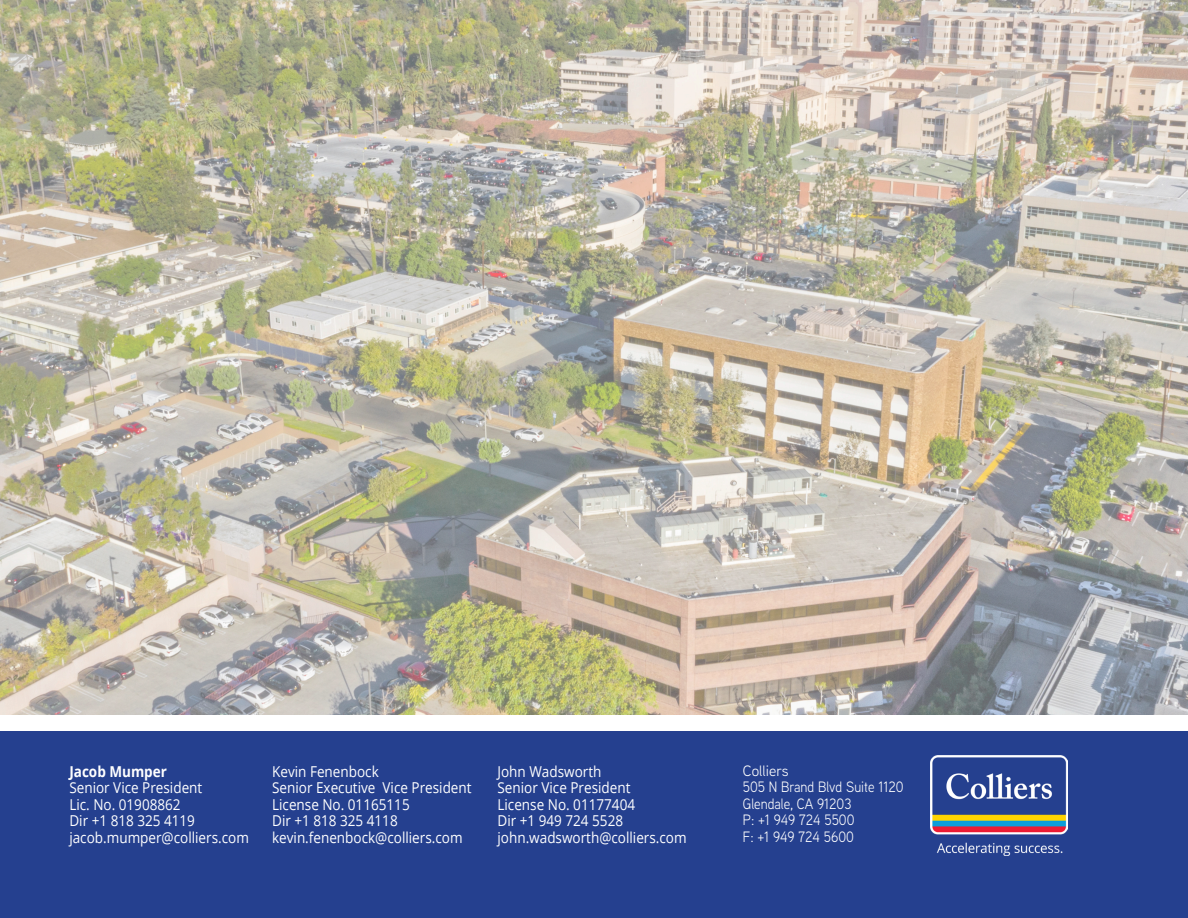
<style>
.page{position:relative;width:1188px;height:918px;background:#fff}
.page>*{position:absolute;margin:0;border:0;box-sizing:border-box;transform-origin:0 0}
.t1{font:15px/16.5px "Open Sans";color:#fff;scale:.9 1}
.t2{font:15px "Aaux Next";color:#fff;scale:.9 1}
.t3{font:15px/16.5px "Aaux Next";color:#fff}
.t4{font:700 15px "Open Sans";color:#fff;scale:.9 1}
</style>
<div class="page">
<div style="left:0;top:731px;width:1188px;height:187px;background:#25408f"></div>
<img style="left:0;top:0;width:1188px;height:715px">
<img style="left:930px;top:756px;width:138px;height:99px">
<p class="t4" style="left:69px;top:761px;width:110px">Jacob Mumper</p>
<p class="t1" style="left:69px;top:779px;width:149px">Senior Vice President</p>
<p class="t1" style="left:69px;top:796px;width:125px">Lic. No. 01908862</p>
<p class="t1" style="left:69px;top:812px;width:141px">Dir +1 818 325 4119</p>
<p class="t1" style="left:69px;top:829px;width:201px">jacob.mumper@colliers.com</p>
<p class="t1" style="left:272px;top:763px;width:120px">Kevin Fenenbock</p>
<p class="t1" style="left:272px;top:779px;width:223px">Senior Executive Vice President</p>
<p class="t1" style="left:272px;top:796px;width:154px">License No. 01165115</p>
<p class="t1" style="left:272px;top:812px;width:141px">Dir +1 818 325 4118</p>
<p class="t1" style="left:272px;top:829px;width:213px">kevin.fenenbock@colliers.com</p>
<p class="t1" style="left:498px;top:763px;width:117px">John Wadsworth</p>
<p class="t1" style="left:498px;top:779px;width:149px">Senior Vice President</p>
<p class="t1" style="left:498px;top:796px;width:154px">License No. 01177404</p>
<p class="t1" style="left:498px;top:812px;width:212px">Dir +1 949 724 5528 john.wadsworth@colliers.com</p>
<p class="t3" style="left:743px;top:762px;width:162px">Colliers<br>505 N Brand Blvd Suite 1120</p>
<p class="t2" style="left:743px;top:793px;width:122px">Glendale, CA 91203</p>
<p class="t2" style="left:743px;top:810px;width:125px">P: +1 949 724 5500</p>
<p class="t2" style="left:743px;top:826px;width:125px">F: +1 949 724 5600</p>
</div>
